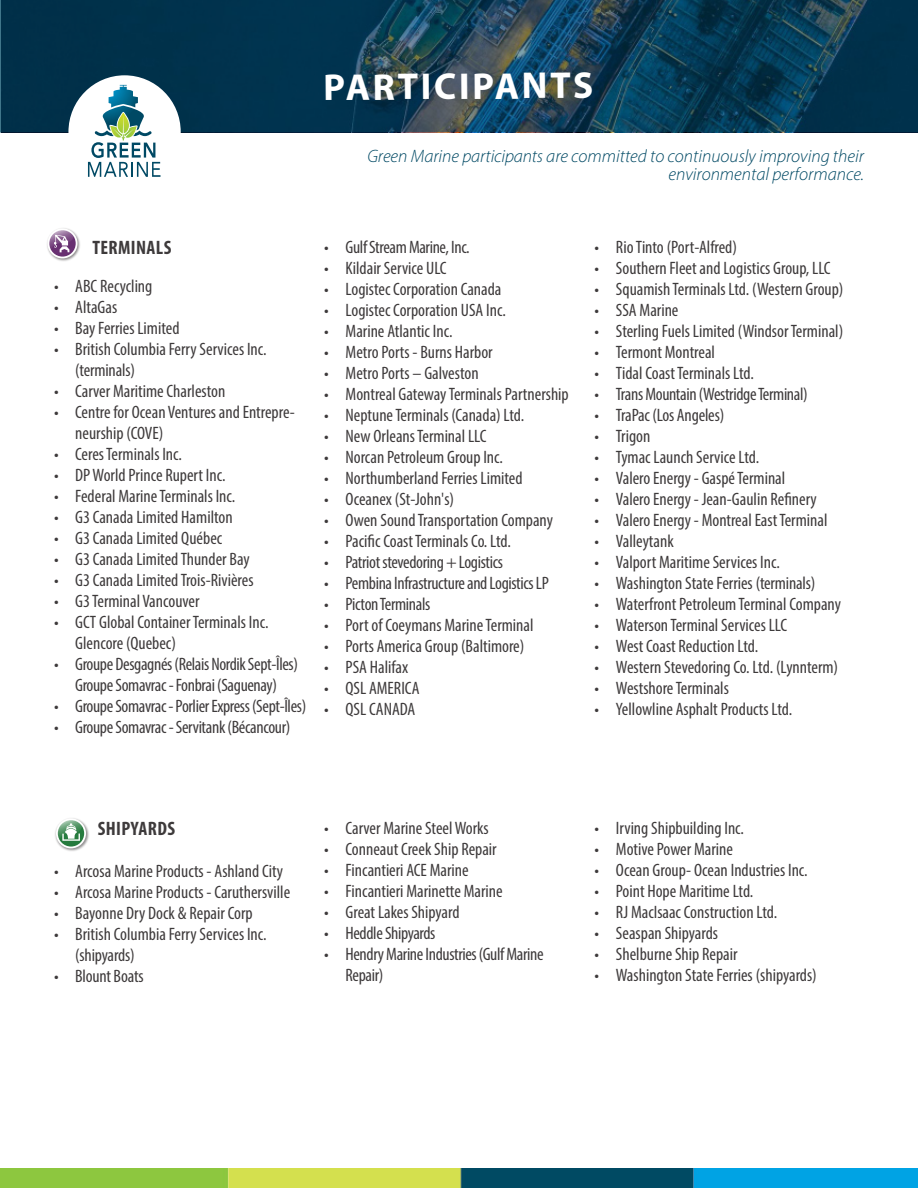
<style>
.page{position:relative;width:918px;height:1188px;background:#fff}
.page>*{position:absolute;margin:0;border:0;box-sizing:border-box;transform-origin:0 0}
.t1{font:700 37.5px "Myriad Pro";color:#fff}
.t2{font:700 condensed 19.5px "Myriad Pro";letter-spacing:.02em;color:#231f20}
.t3{font:condensed 18px/21px "Myriad Pro";color:#231f20}
.t4{font:condensed 18px/21px "Myriad Pro";letter-spacing:-.02em;color:#231f20;text-align:center}
.t5{font:italic 300 18px "Myriad Pro";color:#004964}
</style>
<div class="page">
<img style="left:0;top:1168px;width:918px;height:20px">
<svg style="left:0;top:0;width:918px;height:132px;background:#0d3b53"></svg>
<img style="left:55px;top:818px;width:34px;height:33px">
<div style="left:57px;top:819px;width:28px;height:28px;background:#267b3e;border-radius:50%"></div>
<div style="left:56px;top:818px;width:30px;height:30px;border:2px solid #fff;border-radius:50%"></div>
<svg style="left:56px;top:819px;width:27px;height:22px"></svg>
<img style="left:49px;top:228px;width:31px;height:33px">
<svg style="left:48px;top:229px;width:29px;height:29px"></svg>
<div style="left:47px;top:228px;width:31px;height:30px;border:2px solid #fff;border-radius:50%"></div>
<svg style="left:47px;top:229px;width:27px;height:23px"></svg>
<div style="left:68px;top:75px;width:113px;height:113px;background:#fff;border-radius:50%"></div>
<svg style="left:88px;top:85px;width:72px;height:92px"></svg>
<p class="t1" style="left:323px;top:64px;width:271px;rotate:-1deg">PARTICIPANTS</p>
<p class="t5" style="left:367px;top:145px;width:498px">Green Marine participants are committed to continuously improving their</p>
<p class="t5" style="left:668px;top:163px;width:197px">environmental performance.</p>
<p class="t2" style="left:92px;top:235px;width:80px">TERMINALS</p>
<p class="t3" style="left:54px;top:275px;width:100px">• ABC Recycling</p>
<p class="t3" style="left:54px;top:296px;width:65px">• AltaGas</p>
<p class="t3" style="left:54px;top:317px;width:127px">• Bay Ferries Limited</p>
<p class="t3" style="left:75px;top:338px;width:193px;text-indent:-21px">• British Columbia Ferry Services Inc. (terminals)</p>
<p class="t3" style="left:54px;top:380px;width:173px">• Carver Maritime Charleston</p>
<p class="t3" style="left:75px;top:401px;width:221px;text-indent:-21px">• Centre for Ocean Ventures and Entrepre&shy;neurship (COVE)</p>
<p class="t3" style="left:54px;top:443px;width:130px">• Ceres Terminals Inc.</p>
<p class="t3" style="left:54px;top:464px;width:173px">• DP World Prince Rupert Inc.</p>
<p class="t3" style="left:54px;top:485px;width:183px">• Federal Marine Terminals Inc.</p>
<p class="t3" style="left:54px;top:506px;width:180px">• G3 Canada Limited Hamilton</p>
<p class="t3" style="left:54px;top:527px;width:170px">• G3 Canada Limited Québec</p>
<p class="t3" style="left:54px;top:548px;width:197px">• G3 Canada Limited Thunder Bay</p>
<p class="t3" style="left:54px;top:569px;width:201px">• G3 Canada Limited Trois-Rivières</p>
<p class="t3" style="left:54px;top:590px;width:147px">• G3 Terminal Vancouver</p>
<p class="t3" style="left:75px;top:611px;width:195px;text-indent:-21px">• GCT Global Container Terminals Inc.<br>Glencore (Quebec)</p>
<p class="t4" style="left:54px;top:653px;width:246px">• Groupe Desgagnés (Relais Nordik Sept-Îles)<br>Groupe Somavrac - Fonbrai (Saguenay)</p>
<p class="t4" style="left:54px;top:695px;width:254px">• Groupe Somavrac - Porlier Express (Sept-Îles)</p>
<p class="t4" style="left:54px;top:716px;width:238px">• Groupe Somavrac - Servitank (Bécancour)</p>
<p class="t4" style="left:324px;top:236px;width:147px">• Gulf Stream Marine, Inc.</p>
<p class="t3" style="left:324px;top:257px;width:124px">• Kildair Service ULC</p>
<p class="t3" style="left:324px;top:278px;width:179px">• Logistec Corporation Canada</p>
<p class="t3" style="left:324px;top:299px;width:183px">• Logistec Corporation USA Inc.</p>
<p class="t3" style="left:324px;top:320px;width:130px">• Marine Atlantic Inc.</p>
<p class="t3" style="left:324px;top:341px;width:170px">• Metro Ports - Burns Harbor</p>
<p class="t3" style="left:324px;top:362px;width:156px">• Metro Ports – Galveston</p>
<p class="t3" style="left:324px;top:383px;width:246px">• Montreal Gateway Terminals Partnership</p>
<p class="t3" style="left:324px;top:404px;width:202px">• Neptune Terminals (Canada) Ltd.</p>
<p class="t3" style="left:324px;top:425px;width:164px">• New Orleans Terminal LLC</p>
<p class="t3" style="left:324px;top:446px;width:180px">• Norcan Petroleum Group Inc.</p>
<p class="t3" style="left:324px;top:467px;width:200px">• Northumberland Ferries Limited</p>
<p class="t3" style="left:324px;top:488px;width:131px">• Oceanex (St-John's)</p>
<p class="t3" style="left:324px;top:509px;width:230px">• Owen Sound Transportation Company</p>
<p class="t3" style="left:324px;top:530px;width:188px">• Pacific Coast Terminals Co. Ltd.</p>
<p class="t4" style="left:324px;top:551px;width:180px">• Patriot stevedoring + Logistics</p>
<p class="t4" style="left:324px;top:572px;width:226px">• Pembina Infrastructure and Logistics LP</p>
<p class="t4" style="left:324px;top:593px;width:108px">• Picton Terminals</p>
<p class="t3" style="left:324px;top:614px;width:211px">• Port of Coeymans Marine Terminal</p>
<p class="t3" style="left:324px;top:635px;width:202px">• Ports America Group (Baltimore)</p>
<p class="t3" style="left:324px;top:656px;width:86px">• PSA Halifax</p>
<p class="t3" style="left:324px;top:677px;width:97px">• QSL AMERICA</p>
<p class="t3" style="left:324px;top:698px;width:93px">• QSL CANADA</p>
<p class="t3" style="left:595px;top:236px;width:144px">• Rio Tinto (Port-Alfred)</p>
<p class="t3" style="left:595px;top:257px;width:237px">• Southern Fleet and Logistics Group, LLC</p>
<p class="t3" style="left:595px;top:278px;width:250px">• Squamish Terminals Ltd. (Western Group)</p>
<p class="t3" style="left:595px;top:299px;width:85px">• SSA Marine</p>
<p class="t3" style="left:595px;top:320px;width:250px">• Sterling Fuels Limited (Windsor Terminal)</p>
<p class="t3" style="left:595px;top:341px;width:122px">• Termont Montreal</p>
<p class="t3" style="left:595px;top:362px;width:161px">• Tidal Coast Terminals Ltd.</p>
<p class="t4" style="left:595px;top:383px;width:215px">• Trans Mountain (Westridge Terminal)</p>
<p class="t3" style="left:595px;top:404px;width:131px">• TraPac (Los Angeles)</p>
<p class="t3" style="left:595px;top:425px;width:57px">• Trigon</p>
<p class="t3" style="left:595px;top:446px;width:166px">• Tymac Launch Service Ltd.</p>
<p class="t3" style="left:595px;top:467px;width:192px">• Valero Energy - Gaspé Terminal</p>
<p class="t3" style="left:595px;top:488px;width:224px">• Valero Energy - Jean-Gaulin Refinery</p>
<p class="t3" style="left:595px;top:509px;width:234px">• Valero Energy - Montreal East Terminal</p>
<p class="t3" style="left:595px;top:530px;width:81px">• Valleytank</p>
<p class="t3" style="left:595px;top:551px;width:187px">• Valport Maritime Services Inc.</p>
<p class="t3" style="left:595px;top:572px;width:222px">• Washington State Ferries (terminals)</p>
<p class="t3" style="left:595px;top:593px;width:248px">• Waterfront Petroleum Terminal Company</p>
<p class="t3" style="left:595px;top:614px;width:194px">• Waterson Terminal Services LLC</p>
<p class="t3" style="left:595px;top:635px;width:165px">• West Coast Reduction Ltd.</p>
<p class="t3" style="left:595px;top:656px;width:245px">• Western Stevedoring Co. Ltd. (Lynnterm)</p>
<p class="t3" style="left:595px;top:677px;width:136px">• Westshore Terminals</p>
<p class="t3" style="left:595px;top:698px;width:199px">• Yellowline Asphalt Products Ltd.</p>
<p class="t2" style="left:98px;top:817px;width:79px">SHIPYARDS</p>
<p class="t3" style="left:54px;top:861px;width:231px">• Arcosa Marine Products - Ashland City</p>
<p class="t3" style="left:54px;top:882px;width:238px">• Arcosa Marine Products - Caruthersville</p>
<p class="t3" style="left:54px;top:903px;width:200px">• Bayonne Dry Dock &amp; Repair Corp</p>
<p class="t3" style="left:75px;top:924px;width:193px;text-indent:-21px">• British Columbia Ferry Services Inc. (shipyards)</p>
<p class="t3" style="left:54px;top:966px;width:91px">• Blount Boats</p>
<p class="t3" style="left:324px;top:817px;width:166px">• Carver Marine Steel Works</p>
<p class="t3" style="left:324px;top:838px;width:174px">• Conneaut Creek Ship Repair</p>
<p class="t3" style="left:324px;top:859px;width:146px">• Fincantieri ACE Marine</p>
<p class="t3" style="left:324px;top:880px;width:180px">• Fincantieri Marinette Marine</p>
<p class="t3" style="left:324px;top:901px;width:137px">• Great Lakes Shipyard</p>
<p class="t4" style="left:324px;top:922px;width:113px">• Heddle Shipyards</p>
<p class="t4" style="left:346px;top:943px;width:199px;text-align:left;text-indent:-21px">• Hendry Marine Industries (Gulf Marine<br>Repair)</p>
<p class="t3" style="left:595px;top:817px;width:151px">• Irving Shipbuilding Inc.</p>
<p class="t3" style="left:595px;top:838px;width:140px">• Motive Power Marine</p>
<p class="t3" style="left:595px;top:859px;width:215px">• Ocean Group- Ocean Industries Inc.</p>
<p class="t3" style="left:595px;top:880px;width:160px">• Point Hope Maritime Ltd.</p>
<p class="t3" style="left:595px;top:901px;width:184px">• RJ MacIsaac Construction Ltd.</p>
<p class="t3" style="left:595px;top:922px;width:125px">• Seaspan Shipyards</p>
<p class="t3" style="left:595px;top:943px;width:144px">• Shelburne Ship Repair</p>
<p class="t3" style="left:595px;top:964px;width:224px">• Washington State Ferries (shipyards)</p>
</div>
